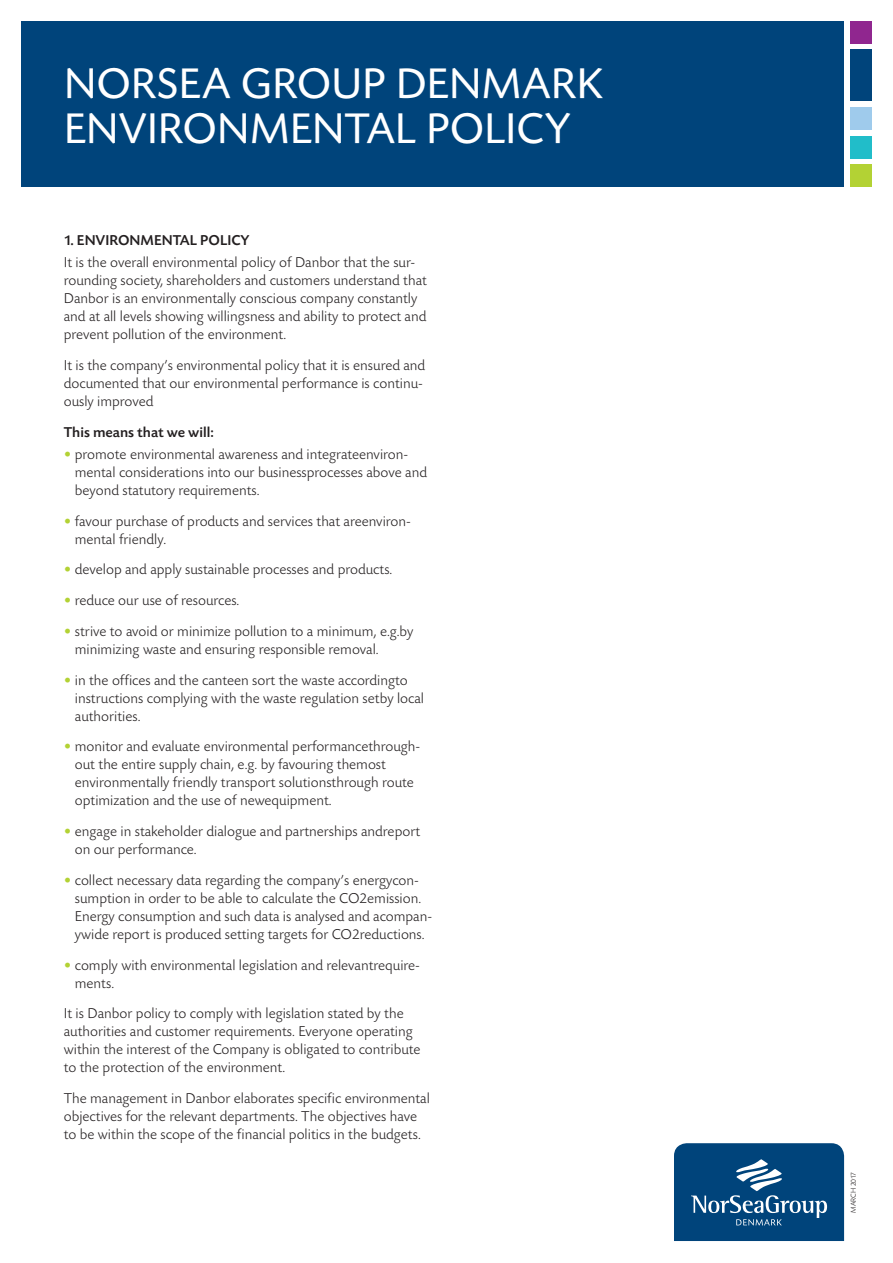
<style>
.page{position:relative;width:893px;height:1263px;background:#fff}
.page>*{position:absolute;margin:0;border:0;box-sizing:border-box;transform-origin:0 0}
.t1{font:45px/45px "Today SB";letter-spacing:-.005em;color:#fff}
.t2{font:300 15px/18px "Today SB";color:#231f20}
.t3{font:500 15px "Today SB";color:#231f20}
.t4{font:300 7.5px "Today SB";color:#231f20}
.s1{color:#b3d234}
</style>
<div class="page">
<div style="left:21px;top:21px;width:823px;height:166px;background:#00447b"></div>
<svg style="left:674px;top:1143px;width:170px;height:98px;background:#175587"></svg>
<svg style="left:850px;top:21px;width:22px;height:23px"></svg>
<svg style="left:850px;top:50px;width:22px;height:51px"></svg>
<svg style="left:850px;top:165px;width:22px;height:22px"></svg>
<svg style="left:850px;top:107px;width:22px;height:23px"></svg>
<svg style="left:850px;top:136px;width:22px;height:22px"></svg>
<h1 class="t1" style="left:64px;top:62px;width:541px">NORSEA GROUP DENMARK<br>ENVIRONMENTAL POLICY</h1>
<p class="t3" style="left:64px;top:232px;width:187px">1. ENVIRONMENTAL POLICY</p>
<p class="t2" style="left:64px;top:254px;width:365px">It is the overall environmental policy of Danbor that the sur&shy;rounding society, shareholders and customers understand that Danbor is an environmentally conscious company constantly and at all levels showing willingsness and ability to protect and prevent pollution of the environment.</p>
<p class="t2" style="left:64px;top:357px;width:363px">It is the company’s environmental policy that it is ensured and documented that our environmental performance is continu&shy;ously improved</p>
<p class="t3" style="left:64px;top:424px;width:152px">This means that we will:</p>
<p class="t2" style="left:75px;top:446px;width:354px;text-indent:-11px"><span class="s1">•</span> promote environmental awareness and integrateenviron&shy;mental considerations into our businessprocesses above and beyond statutory requirements.</p>
<p class="t2" style="left:75px;top:512px;width:338px;text-indent:-11px"><span class="s1">•</span> favour purchase of products and services that areenviron&shy;mental friendly.</p>
<p class="t2" style="left:64px;top:561px;width:330px"><span class="s1">•</span> develop and apply sustainable processes and products.</p>
<p class="t2" style="left:64px;top:592px;width:177px"><span class="s1">•</span> reduce our use of resources.</p>
<p class="t2" style="left:75px;top:623px;width:340px;text-indent:-11px"><span class="s1">•</span> strive to avoid or minimize pollution to a minimum, e.g.by minimizing waste and ensuring responsible removal.</p>
<p class="t2" style="left:75px;top:671px;width:351px;text-indent:-11px"><span class="s1">•</span> in the offices and the canteen sort the waste accordingto instructions complying with the waste regulation setby local authorities.</p>
<p class="t2" style="left:75px;top:738px;width:347px;text-indent:-11px"><span class="s1">•</span> monitor and evaluate environmental performancethrough&shy;out the entire supply chain, e.g. by favouring themost environmentally friendly transport solutionsthrough route optimization and the use of newequipment.</p>
<p class="t2" style="left:75px;top:823px;width:347px;text-indent:-11px"><span class="s1">•</span> engage in stakeholder dialogue and partnerships andreport on our performance.</p>
<p class="t2" style="left:75px;top:872px;width:359px;text-indent:-11px"><span class="s1">•</span> collect necessary data regarding the company’s energycon&shy;sumption in order to be able to calculate the CO2emission.<br>Energy consumption and such data is analysed and acompan&shy;ywide report is produced setting targets for CO2reductions.</p>
<p class="t2" style="left:75px;top:956px;width:347px;text-indent:-11px"><span class="s1">•</span> comply with environmental legislation and relevantrequire&shy;ments.</p>
<p class="t2" style="left:64px;top:1005px;width:358px">It is Danbor policy to comply with legislation stated by the authorities and customer requirements. Everyone operating within the interest of the Company is obligated to contribute to the protection of the environment.</p>
<p class="t2" style="left:64px;top:1090px;width:368px">The management in Danbor elaborates specific environmental objectives for the relevant departments. The objectives have to be within the scope of the financial politics in the budgets.</p>
<p class="t4" style="left:849px;top:1213px;width:42px;rotate:-90deg">MARCH 2017</p>
</div>
